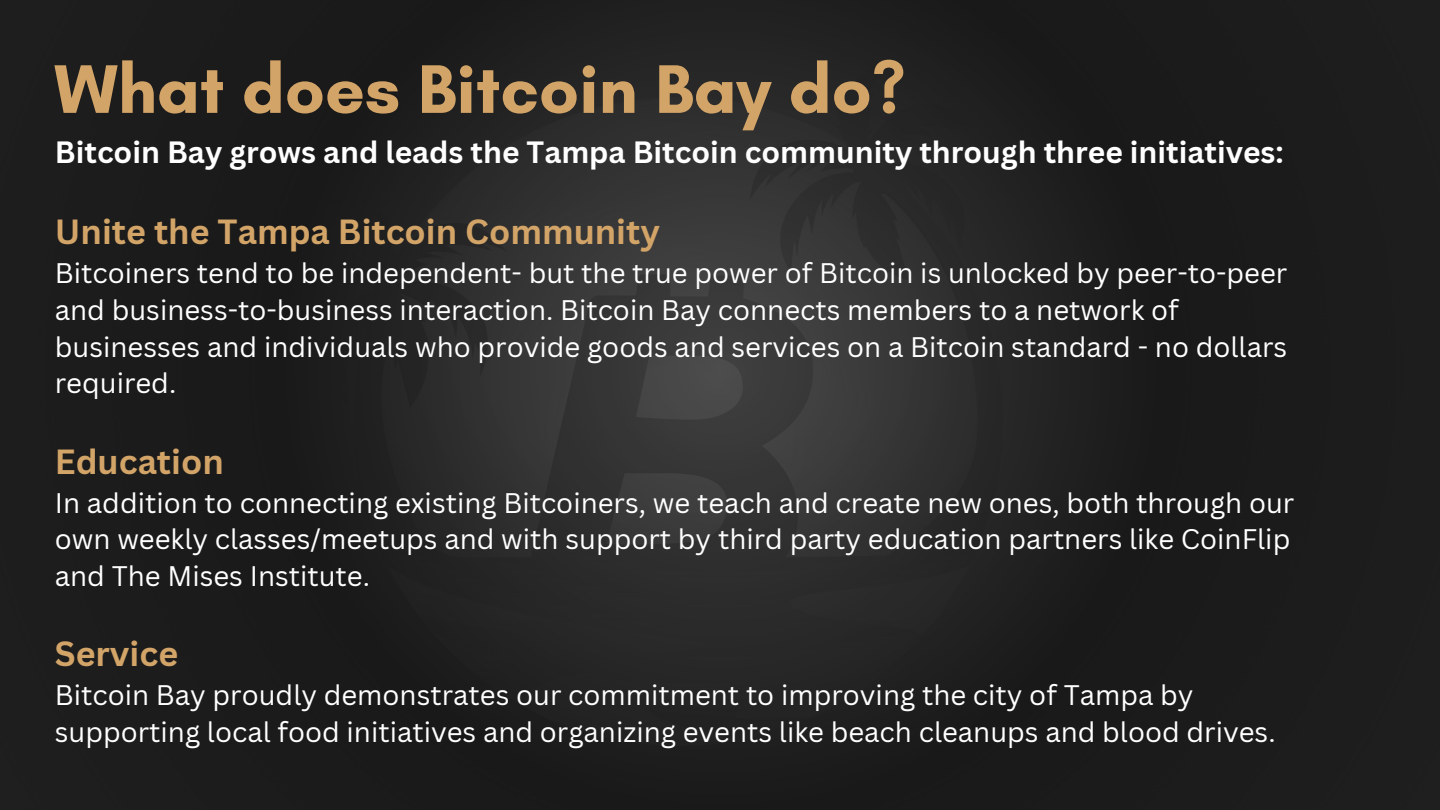
<style>
.page{position:relative;width:1440px;height:810px;background:#1c1c1c}
.page>*{position:absolute;margin:0;border:0;box-sizing:border-box;transform-origin:0 0}
.t1{font:700 70px "Glacial Indifference";color:#d3a468}
.t2{font:700 34px "Canva Sans";color:#d3a468}
.t3{font:700 30px "Canva Sans";color:#fff}
.t4{font:27.6px/36.8px "Canva Sans";color:#fff}
</style>
<div class="page">
<img style="left:261px;top:29px;width:752px;height:752px">
<p class="t1" style="left:54px;top:46px;width:853px">What does Bitcoin Bay do?</p>
<p class="t3" style="left:55px;top:131px;width:1230px">Bitcoin Bay grows and leads the Tampa Bitcoin community through three initiatives:</p>
<p class="t2" style="left:55px;top:208px;width:607px">Unite the Tampa Bitcoin Community</p>
<p class="t4" style="left:55px;top:254px;width:1234px">Bitcoiners tend to be independent- but the true power of Bitcoin is unlocked by peer-to-peer and business-to-business interaction. Bitcoin Bay connects members to a network of businesses and individuals who provide goods and services on a Bitcoin standard - no dollars required.</p>
<p class="t2" style="left:55px;top:437px;width:170px">Education</p>
<p class="t4" style="left:55px;top:483px;width:1241px">In addition to connecting existing Bitcoiners, we teach and create new ones, both through our</p>
<p class="t4" style="left:55px;top:520px;width:1237px">own weekly classes/meetups and with support by third party education partners like CoinFlip</p>
<p class="t4" style="left:55px;top:557px;width:317px">and The Mises Institute.</p>
<p class="t2" style="left:55px;top:630px;width:125px">Service</p>
<p class="t4" style="left:55px;top:676px;width:1222px">Bitcoin Bay proudly demonstrates our commitment to improving the city of Tampa by supporting local food initiatives and organizing events like beach cleanups and blood drives.</p>
</div>
